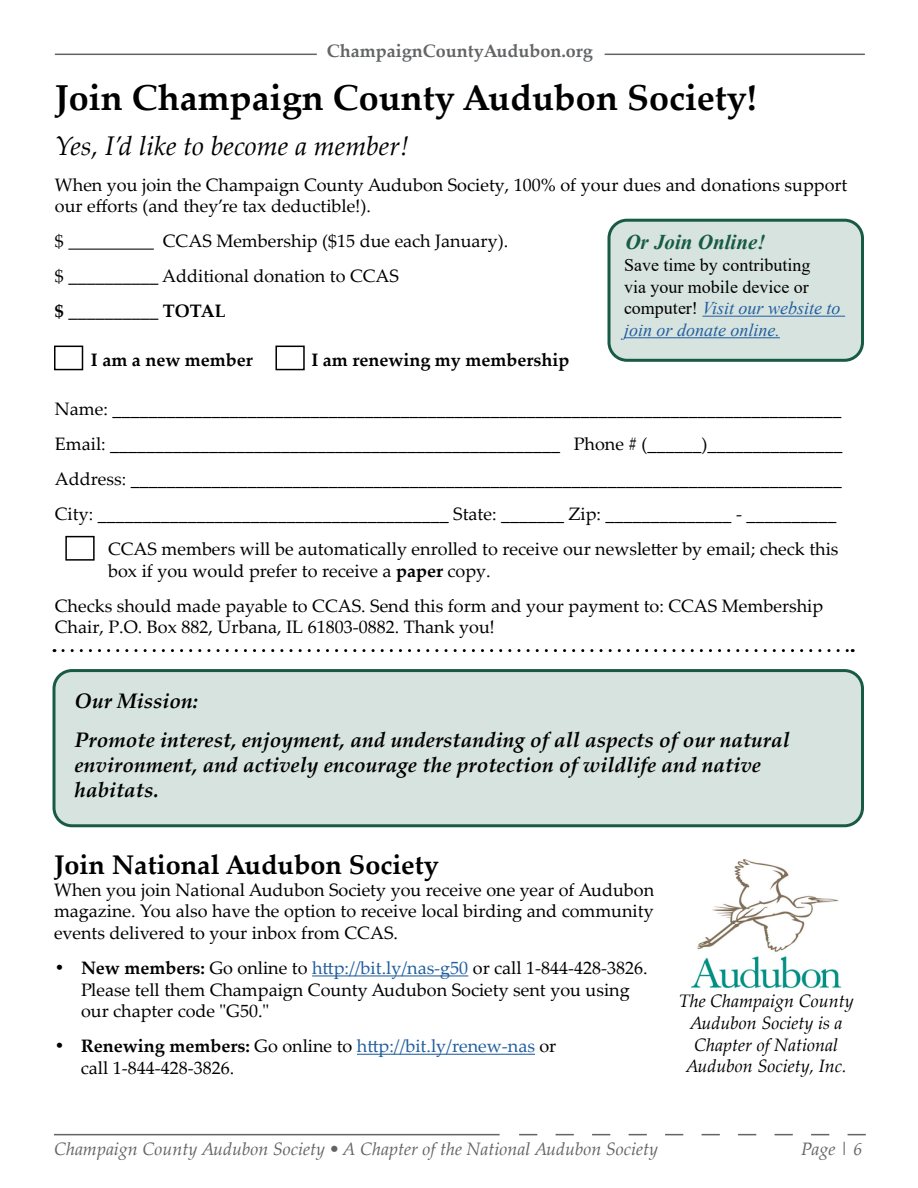
<style>
.page{position:relative;width:918px;height:1188px;background:#fff}
.page>*{position:absolute;margin:0;border:0;box-sizing:border-box;transform-origin:0 0}
.t1{font:700 36px "Palatino Linotype";color:#000}
.t2{font:italic 27px "Palatino Linotype";color:#000}
.t3{font:700 27px "Palatino Linotype";color:#000}
.t4{font:italic 700 21px/38.7px "Palatino Linotype";color:#000}
.t5{font:italic 700 21px "Times New Roman";color:#175a45}
.t6{font:18px/21.6px "Palatino Linotype";color:#000}
.t7{font:18px/21.6px "Times New Roman";color:#000}
.t8{font:italic 18px/21.6px "Palatino Linotype";color:#000;text-align:center}
.t9{font:italic 18px "Palatino Linotype";color:#636466}
.t10{font:700 18px "Palatino Linotype";color:#000}
.t11{font:700 18px "Palatino Linotype";color:#636466}
.s1{font-weight:700}
.s2{font-style:italic;color:#215e9e}
.s3{color:#215e9e}
</style>
<div class="page">
<div style="left:54px;top:671px;width:808px;height:155px;background:#d7e3df;border-radius:18px"></div>
<div style="left:52px;top:669px;width:812px;height:158px;border:3px solid #175a45;border-radius:18px"></div>
<hr style="left:68px;top:249px;width:86px;height:1px;background:#000">
<div style="left:275px;top:346px;width:30px;height:24px;border:2px solid #000"></div>
<div style="left:54px;top:346px;width:29px;height:24px;border:2px solid #000"></div>
<div style="left:65px;top:536px;width:30px;height:25px;border:2px solid #000"></div>
<svg style="left:63px;top:649px;width:790px;height:3px"></svg>
<img style="left:691px;top:859px;width:150px;height:130px">
<hr style="left:312px;top:975px;width:156px;height:1px;background:#215e9e">
<hr style="left:357px;top:1054px;width:178px;height:1px;background:#215e9e">
<div style="left:609px;top:220px;width:253px;height:140px;background:#d7e3df;border-radius:18px"></div>
<hr style="left:702px;top:316px;width:143px;height:1px;background:#215e9e">
<hr style="left:624px;top:337px;width:156px;height:1px;background:#215e9e">
<div style="left:608px;top:219px;width:256px;height:143px;border:3px solid #175a45;border-radius:18px"></div>
<hr style="left:55px;top:54px;width:262px;height:1px;background:#636466">
<hr style="left:605px;top:54px;width:260px;height:1px;background:#636466">
<svg style="left:519px;top:1134px;width:347px;height:1px"></svg>
<hr style="left:54px;top:1134px;width:446px;height:1px;background:#636466">
<p class="t11" style="left:327px;top:38px;width:268px">ChampaignCountyAudubon.org</p>
<h1 class="t1" style="left:55px;top:72px;width:704px">Join Champaign County Audubon Society!</h1>
<h2 class="t2" style="left:55px;top:127px;width:356px">Yes, I’d like to become a member!</h2>
<p class="t6" style="left:55px;top:173px;width:794px">When you join the Champaign County Audubon Society, 100% of your dues and donations support our efforts (and they’re tax deductible!).</p>
<p class="t6" style="left:55px;top:230px;width:10px">$</p>
<p class="t6" style="left:55px;top:223px;width:455px;line-height:35.1px;text-indent:108px">CCAS Membership ($15 due each January). $ <span class="s1">__________</span> Additional donation to CCAS<br><span class="s1">$ __________ TOTAL</span></p>
<p class="t10" style="left:91px;top:347px;width:163px">I am a new member</p>
<p class="t10" style="left:311px;top:347px;width:259px">I am renewing my membership</p>
<p class="t6" style="left:55px;top:397px;width:788px">Name: _________________________________________________________________________________</p>
<p class="t6" style="left:55px;top:432px;width:789px">Email: __________________________________________________ Phone # (______)_______________</p>
<p class="t6" style="left:55px;top:467px;width:788px">Address: _______________________________________________________________________________</p>
<p class="t6" style="left:55px;top:502px;width:783px">City: _______________________________________ State: _______ Zip: ______________ - __________</p>
<p class="t6" style="left:108px;top:537px;width:732px">CCAS members will be automatically enrolled to receive our newsletter by email; check this</p>
<p class="t6" style="left:55px;top:552px;width:770px;line-height:35.1px;text-indent:53px">box if you would prefer to receive a <span class="s1">paper</span> copy.<br>Checks should made payable to CCAS. Send this form and your payment to: CCAS Membership</p>
<p class="t6" style="left:55px;top:616px;width:442px">Chair, P.O. Box 882, Urbana, IL 61803-0882. Thank you!</p>
<p class="t5" style="left:626px;top:228px;width:142px">Or Join Online!</p>
<p class="t7" style="left:624px;top:254px;width:218px">Save time by contributing<br>via your mobile device or computer! <span class="s2">Visit our website to join or donate online.</span></p>
<p class="t4" style="left:75px;top:681px;width:717px">Our Mission:<br>Promote interest, enjoyment, and understanding of all aspects of our natural</p>
<p class="t4" style="left:75px;top:752px;width:688px;line-height:25.2px">environment, and actively encourage the protection of wildlife and native habitats.</p>
<h2 class="t3" style="left:54px;top:846px;width:386px">Join National Audubon Society</h2>
<p class="t6" style="left:54px;top:878px;width:602px;text-align:justify">When you join National Audubon Society you receive one year of Audubon magazine. You also have the option to receive local birding and community events delivered to your inbox from CCAS.</p>
<p class="t6" style="left:81px;top:957px;width:568px;text-indent:-27px"><span class="s1">• New members:</span> Go online to <span class="s3">http://bit.ly/nas-g50</span> or call 1-844-428-3826.<br>Please tell them Champaign County Audubon Society sent you using our chapter code "G50."</p>
<p class="t6" style="left:81px;top:1035px;width:477px;text-indent:-27px"><span class="s1">• Renewing members:</span> Go online to <span class="s3">http://bit.ly/renew-nas</span> or call 1-844-428-3826.</p>
<p class="t8" style="left:679px;top:990px;width:177px">The Champaign County<br>Audubon Society is a<br>Chapter of National<br>Audubon Society, Inc.</p>
<p class="t9" style="left:54px;top:1136px;width:606px">Champaign County Audubon Society • A Chapter of the National Audubon Society</p>
<p class="t9" style="left:801px;top:1136px;width:63px">Page | 6</p>
</div>
